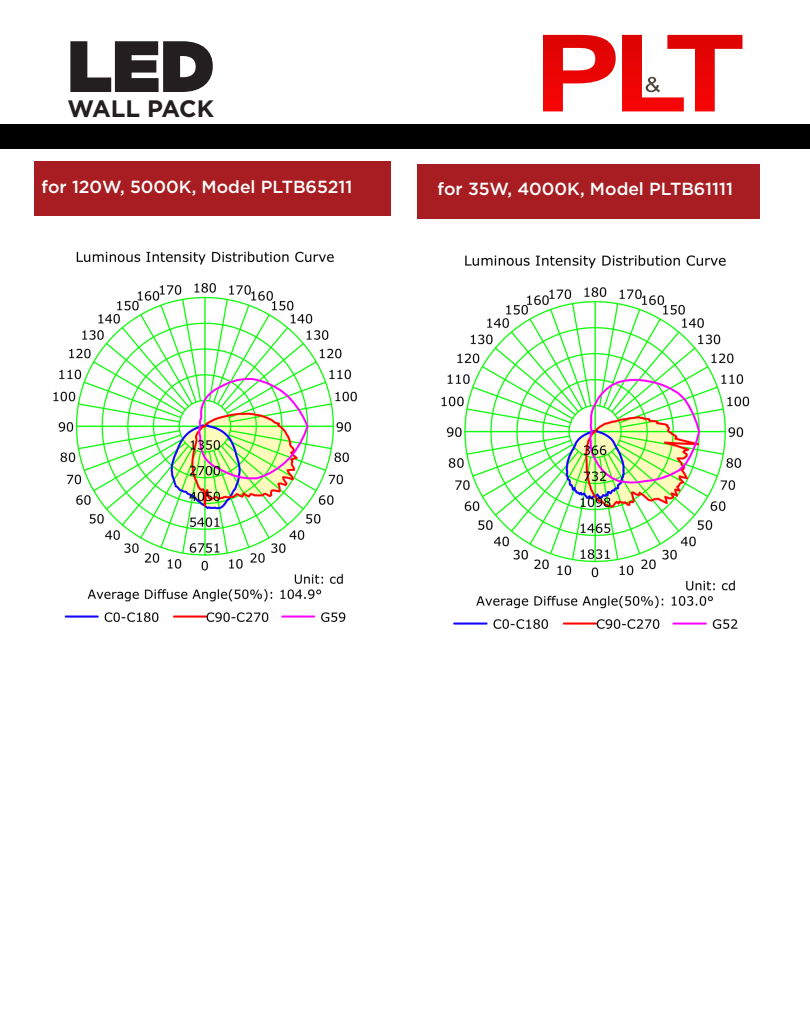
<style>
.page{position:relative;width:810px;height:1035px;background:#fff}
.page>*{position:absolute;margin:0;border:0;box-sizing:border-box;transform-origin:0 0}
.t1{font:900 72.5px "Gotham";color:#231f20}
.t2{font:700 23.75px "Gotham";letter-spacing:-.025em;color:#231f20}
.t3{font:500 17.5px "Gotham";color:#fff}
</style>
<div class="page">
<svg style="left:543px;top:35px;width:73px;height:76px"></svg>
<svg style="left:622px;top:35px;width:120px;height:76px"></svg>
<div style="left:0;top:124px;width:810px;height:25px;background:#000"></div>
<img style="left:53px;top:251px;width:304px;height:371px">
<img style="left:441px;top:255px;width:309px;height:374px">
<div style="left:35px;top:162px;width:357px;height:54px;background:#a71d21"></div>
<div style="left:417px;top:164px;width:343px;height:55px;background:#a71d21"></div>
<h1 class="t1" style="left:68px;top:14px;width:149px">LED</h1>
<h2 class="t2" style="left:68px;top:93px;width:148px">WALL PACK</h2>
<p class="t3" style="left:42px;top:175px;width:312px">for 120W, 5000K, Model PLTB65211</p>
<p class="t3" style="left:438px;top:178px;width:297px">for 35W, 4000K, Model PLTB61111</p>
</div>
